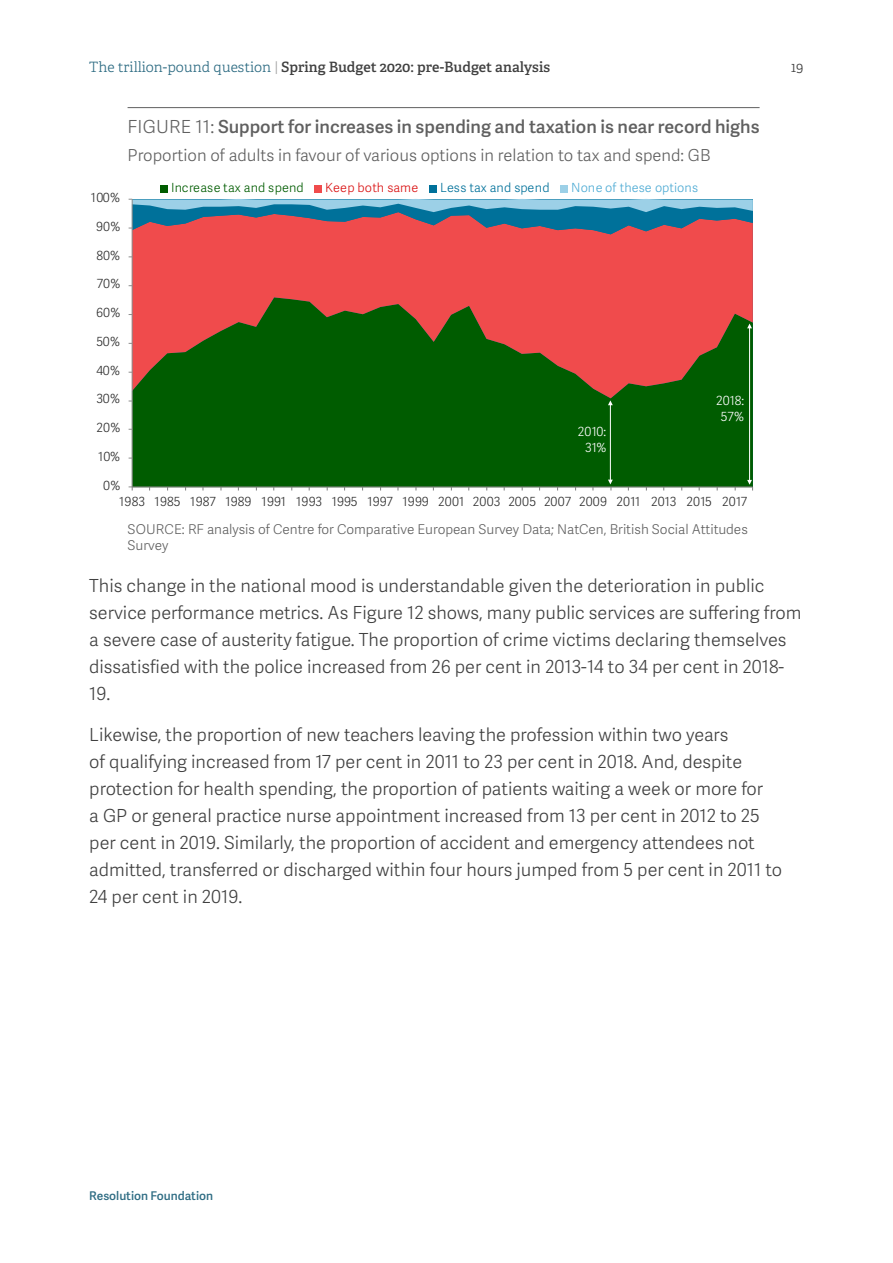
<style>
.page{position:relative;width:893px;height:1263px;background:#fff}
.page>*{position:absolute;margin:0;border:0;box-sizing:border-box;transform-origin:0 0}
.t1{font:18px/27px "Adelle Sans Lt";color:#404040}
.t2{font:18px "Adelle Sans Sb";color:#606060}
.t3{font:16.5px "Adelle Sans Lt";color:#606060}
.t4{font:600 14.25px "Adelle";color:#404040}
.t5{font:300 14.25px "Adelle";color:#404040}
.t6{font:13.5px/16.2px "Adelle Sans Lt";color:#606060}
.t7{font:12.6px "Adelle Sans Lt";letter-spacing:.01em;color:#2d2d2d}
.t8{font:12.6px "Adelle Sans Lt";letter-spacing:.01em;color:#005c00}
.t9{font:12.6px "Adelle Sans Lt";letter-spacing:-.005em;color:#4eabd4}
.t10{font:12.6px/15.6px "Adelle Sans Lt";letter-spacing:-.015em;color:#fff;text-align:center}
.t11{font:12.6px "Adelle Sans Lt";letter-spacing:.015em;color:#00719a}
.t12{font:12.6px "Adelle Sans Lt";letter-spacing:-.005em;color:#da1213}
.t13{font:12px "Adelle Sans Sb";color:#2e6c83}
.s1{font-weight:300;color:#2e6c83}
.s2{font-family:"Adelle Sans Lt";font-weight:400;color:#9f9f9f}
.s3{font-family:"Adelle Sans Lt"}
</style>
<div class="page">
<hr style="left:128px;top:107px;width:632px;height:1px;background:#606060">
<div style="left:133px;top:398px;width:620px;height:89px;background:#005c00"></div>
<svg style="left:133px;top:234px;width:620px;height:164px;background:#9d5032"></svg>
<hr style="left:132px;top:199px;width:1px;height:288px;background:#8e8e8e">
<svg style="left:129px;top:199px;width:624px;height:35px;background:#757a91"></svg>
<hr style="left:132px;top:487px;width:621px;height:1px;background:#7f7f7f">
<div style="left:161px;top:186px;width:7px;height:7px;background:#005c00"></div>
<div style="left:315px;top:186px;width:7px;height:7px;background:#f04b4c"></div>
<div style="left:429px;top:186px;width:8px;height:7px;background:#00719a"></div>
<div style="left:561px;top:186px;width:7px;height:7px;background:#9cd0e7"></div>
<hr style="left:749px;top:328px;width:1px;height:153px;background:#fff">
<svg style="left:747px;top:480px;width:6px;height:10px"></svg>
<svg style="left:747px;top:324px;width:5px;height:4px"></svg>
<hr style="left:610px;top:404px;width:1px;height:76px;background:#fff">
<svg style="left:608px;top:480px;width:5px;height:10px"></svg>
<svg style="left:608px;top:400px;width:5px;height:5px"></svg>
<p class="t4" style="left:89px;top:58px;width:462px"><span class="s1">The trillion-pound question</span> <span class="s2">|</span> Spring Budget 2020: pre-Budget analysis</p>
<p class="t7" style="left:91px;top:189px;width:31px">100%</p>
<p class="t7" style="left:96px;top:217px;width:26px">90%</p>
<p class="t7" style="left:96px;top:246px;width:25px">80%</p>
<p class="t7" style="left:97px;top:275px;width:25px">70%</p>
<p class="t7" style="left:96px;top:304px;width:26px">60%</p>
<p class="t7" style="left:96px;top:332px;width:25px">50%</p>
<p class="t7" style="left:96px;top:361px;width:25px">40%</p>
<p class="t7" style="left:96px;top:390px;width:25px">30%</p>
<p class="t7" style="left:97px;top:419px;width:25px">20%</p>
<p class="t7" style="left:98px;top:447px;width:23px">10%</p>
<p class="t7" style="left:103px;top:476px;width:19px">0%</p>
<p class="t2" style="left:128px;top:114px;width:633px"><span class="s3">FIGURE 11:</span> Support for increases in spending and taxation is near record highs</p>
<p class="t3" style="left:128px;top:144px;width:584px">Proportion of adults in favour of various options in relation to tax and spend: GB</p>
<p class="t8" style="left:171px;top:178px;width:134px">Increase tax and spend</p>
<p class="t12" style="left:325px;top:178px;width:95px">Keep both same</p>
<p class="t11" style="left:440px;top:178px;width:111px">Less tax and spend</p>
<p class="t9" style="left:571px;top:178px;width:129px">None of these options</p>
<p class="t10" style="left:578px;top:423px;width:30px">2010:<br>31%</p>
<p class="t10" style="left:716px;top:393px;width:29px">2018:<br>57%</p>
<p class="t7" style="left:119px;top:492px;width:630px">1983 1985 1987 1989 1991 1993 1995 1997 1999 2001 2003 2005 2007 2009 2011 2013 2015 2017</p>
<p class="t5" style="left:791px;top:59px;width:14px">19</p>
<p class="t6" style="left:128px;top:520px;width:622px">SOURCE: RF analysis of Centre for Comparative European Survey Data; NatCen, British Social Attitudes<br>Survey</p>
<p class="t1" style="left:89px;top:572px;width:714px">This change in the national mood is understandable given the deterioration in public service performance metrics. As Figure 12 shows, many public services are suffering from a severe case of austerity fatigue. The proportion of crime victims declaring themselves dissatisfied with the police increased from 26 per cent in 2013-14 to 34 per cent in 2018- 19.</p>
<p class="t1" style="left:89px;top:720px;width:694px">Likewise, the proportion of new teachers leaving the profession within two years<br>of qualifying increased from 17 per cent in 2011 to 23 per cent in 2018. And, despite protection for health spending, the proportion of patients waiting a week or more for<br>a GP or general practice nurse appointment increased from 13 per cent in 2012 to 25 per cent in 2019. Similarly, the proportion of accident and emergency attendees not admitted, transferred or discharged within four hours jumped from 5 per cent in 2011 to 24 per cent in 2019.</p>
<p class="t13" style="left:89px;top:1187px;width:125px">Resolution Foundation</p>
</div>
